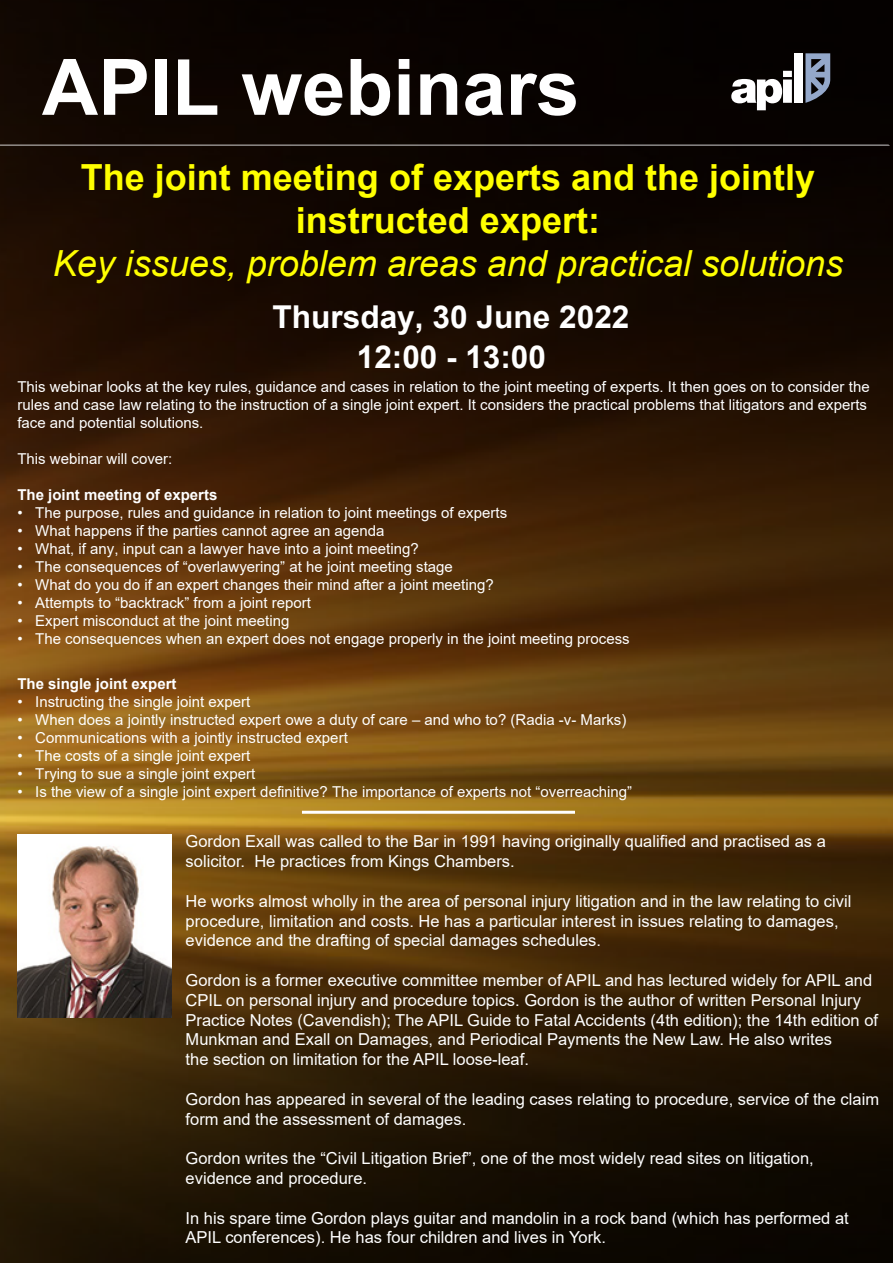
<style>
.page{position:relative;width:893px;height:1263px;background:#fff}
.page>*{position:absolute;margin:0;border:0;box-sizing:border-box;transform-origin:0 0}
.t1{font:700 78px "Arial";color:#fff}
.t2{font:700 36px/43.2px "Arial";color:#ff0;text-align:center}
.t3{font:italic 36px "Arial";color:#ff0}
.t4{font:700 31.5px/39.8px "Arial";color:#fff;text-align:center}
.t5{font:16.5px/19.8px "Arial";color:#fff}
.t6{font:15px/18px "Arial";color:#fff}
.t7{font:700 15px "Arial";color:#fff}
</style>
<div class="page">
<img style="left:0;top:0;width:893px;height:1263px">
<svg style="left:0;top:145px;width:890px;height:1px"></svg>
<img style="left:18px;top:834px;width:153px;height:183px">
<svg style="left:805px;top:53px;width:25px;height:50px"></svg>
<svg style="left:731px;top:71px;width:61px;height:39px"></svg>
<div style="left:794px;top:53px;width:9px;height:50px;background:#fff"></div>
<hr style="left:302px;top:811px;width:273px;height:3px;background:#fff">
<h1 class="t1" style="left:42px;top:32px;width:539px">APIL webinars</h1>
<h2 class="t2" style="left:81px;top:156px;width:736px">The joint meeting of experts and the jointly instructed expert:</h2>
<h2 class="t3" style="left:53px;top:240px;width:792px">Key issues, problem areas and practical solutions</h2>
<h3 class="t4" style="left:272px;top:298px;width:359px">Thursday, 30 June 2022<br>12:00 - 13:00</h3>
<p class="t6" style="left:17px;top:378px;width:854px">This webinar looks at the key rules, guidance and cases in relation to the joint meeting of experts. It then goes on to consider the rules and case law relating to the instruction of a single joint expert. It considers the practical problems that litigators and experts face and potential solutions.</p>
<p class="t6" style="left:17px;top:450px;width:157px">This webinar will cover:</p>
<p class="t7" style="left:17px;top:484px;width:202px">The joint meeting of experts</p>
<p class="t6" style="left:17px;top:504px;width:491px">• The purpose, rules and guidance in relation to joint meetings of experts</p>
<p class="t6" style="left:17px;top:522px;width:369px">• What happens if the parties cannot agree an agenda</p>
<p class="t6" style="left:17px;top:540px;width:403px">• What, if any, input can a lawyer have into a joint meeting?</p>
<p class="t6" style="left:17px;top:558px;width:437px">• The consequences of “overlawyering” at he joint meeting stage</p>
<p class="t6" style="left:17px;top:576px;width:478px">• What do you do if an expert changes their mind after a joint meeting?</p>
<p class="t6" style="left:17px;top:594px;width:295px">• Attempts to “backtrack” from a joint report</p>
<p class="t6" style="left:17px;top:612px;width:274px">• Expert misconduct at the joint meeting</p>
<p class="t6" style="left:17px;top:630px;width:614px">• The consequences when an expert does not engage properly in the joint meeting process</p>
<p class="t7" style="left:17px;top:673px;width:161px">The single joint expert</p>
<p class="t6" style="left:17px;top:693px;width:234px">• Instructing the single joint expert</p>
<p class="t6" style="left:17px;top:711px;width:610px">• When does a jointly instructed expert owe a duty of care – and who to? (Radia -v- Marks)</p>
<p class="t6" style="left:17px;top:729px;width:332px">• Communications with a jointly instructed expert</p>
<p class="t6" style="left:17px;top:747px;width:234px">• The costs of a single joint expert</p>
<p class="t6" style="left:17px;top:765px;width:239px">• Trying to sue a single joint expert</p>
<p class="t6" style="left:17px;top:783px;width:616px">• Is the view of a single joint expert definitive? The importance of experts not “overreaching”</p>
<p class="t5" style="left:186px;top:832px;width:642px">Gordon Exall was called to the Bar in 1991 having originally qualified and practised as a solicitor. He practices from Kings Chambers.</p>
<p class="t5" style="left:186px;top:891px;width:667px">He works almost wholly in the area of personal injury litigation and in the law relating to civil procedure, limitation and costs. He has a particular interest in issues relating to damages, evidence and the drafting of special damages schedules.</p>
<p class="t5" style="left:186px;top:970px;width:694px">Gordon is a former executive committee member of APIL and has lectured widely for APIL and CPIL on personal injury and procedure topics. Gordon is the author of written Personal Injury Practice Notes (Cavendish); The APIL Guide to Fatal Accidents (4th edition); the 14th edition of Munkman and Exall on Damages, and Periodical Payments the New Law. He also writes<br>the section on limitation for the APIL loose-leaf.</p>
<p class="t5" style="left:186px;top:1089px;width:695px">Gordon has appeared in several of the leading cases relating to procedure, service of the claim form and the assessment of damages.</p>
<p class="t5" style="left:186px;top:1148px;width:630px">Gordon writes the “Civil Litigation Brief”, one of the most widely read sites on litigation, evidence and procedure.</p>
<p class="t5" style="left:186px;top:1208px;width:665px">In his spare time Gordon plays guitar and mandolin in a rock band (which has performed at<br>APIL conferences). He has four children and lives in York.</p>
</div>
